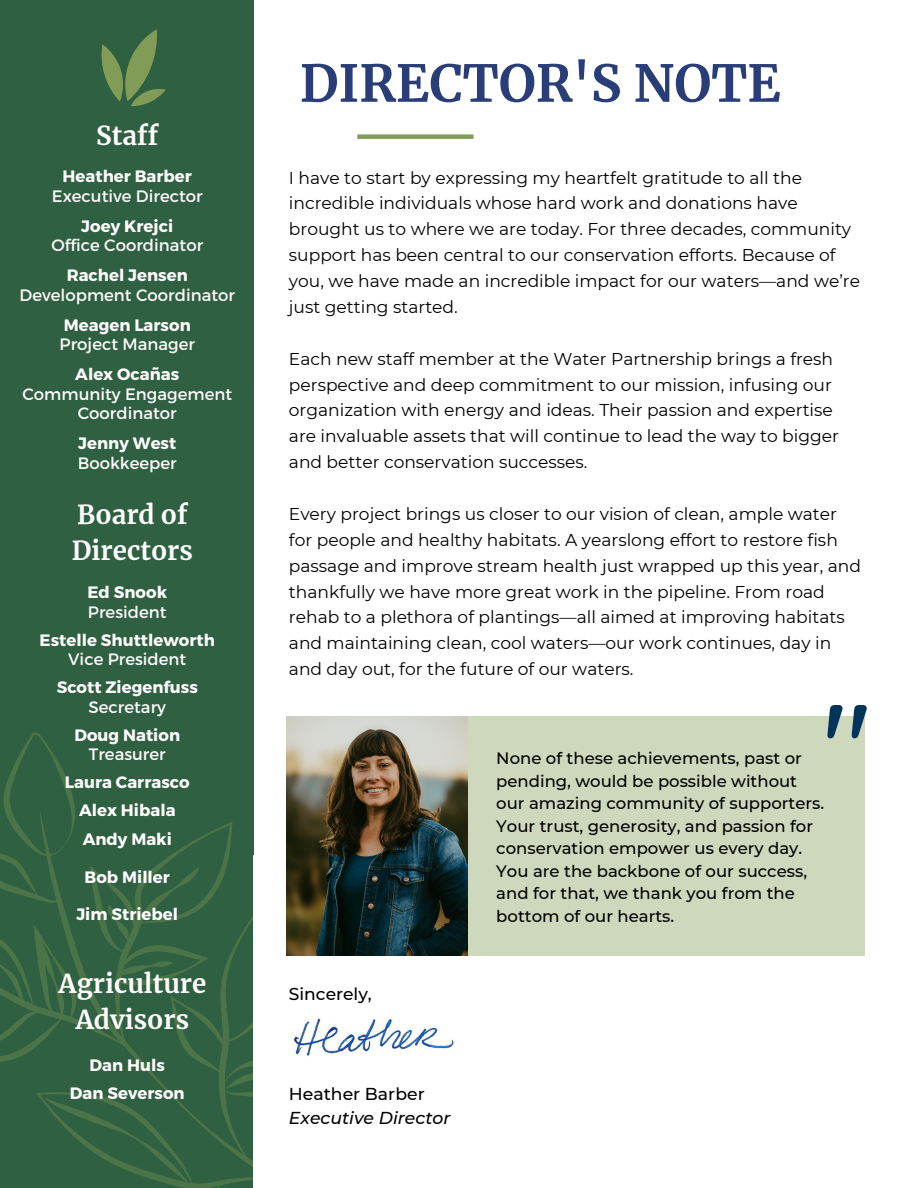
<style>
.page{position:relative;width:918px;height:1188px;background:#fff}
.page>*{position:absolute;margin:0;border:0;box-sizing:border-box;transform-origin:0 0}
.t1{font:500 117px "Quicksand";color:#00345b}
.t2{font:700 50.85px "Merriweather";color:#293e79}
.t3{font:700 25.8px/36px "Merriweather";color:#fffcfc}
.t4{font:italic 500 17.25px/23.7px "Montserrat";color:#000}
.t5{font:17.1px/25.8px "Montserrat";color:#000}
.t6{font:500 17.1px "Montserrat";color:#000}
.t7{font:500 16.5px/22.5px "Montserrat";color:#000}
.t8{font:700 16.5px "Montserrat";color:#fffcfc}
.t9{font:16.5px/19.5px "Montserrat";color:#fffcfc;text-align:center}
.s1{font-style:normal}
</style>
<div class="page">
<div style="left:0;top:0;width:253px;height:1188px;background:#2f6042"></div>
<svg style="left:101px;top:29px;width:64px;height:78px"></svg>
<div style="left:461px;top:716px;width:403px;height:240px;background:#cdd8bd"></div>
<svg style="left:0;top:732px;width:287px;height:456px"></svg>
<div style="left:253px;top:856px;width:206px;height:332px;background:#fff"></div>
<img style="left:287px;top:716px;width:181px;height:240px">
<div style="left:357px;top:134px;width:117px;height:5px;background:#809c57"></div>
<img style="left:293px;top:1018px;width:161px;height:38px">
<p class="t3" style="left:96px;top:117px;width:63px">Staff</p>
<p class="t8" style="left:63px;top:166px;width:131px">Heather Barber</p>
<p class="t9" style="left:52px;top:186px;width:152px">Executive Director</p>
<p class="t8" style="left:81px;top:215px;width:93px">Joey Krejci</p>
<p class="t9" style="left:51px;top:235px;width:153px">Office Coordinator</p>
<p class="t8" style="left:67px;top:265px;width:123px">Rachel Jensen</p>
<p class="t9" style="left:20px;top:285px;width:217px">Development Coordinator</p>
<p class="t8" style="left:64px;top:314px;width:129px">Meagen Larson</p>
<p class="t9" style="left:60px;top:334px;width:137px">Project Manager</p>
<p class="t8" style="left:75px;top:364px;width:106px">Alex Ocañas</p>
<p class="t9" style="left:22px;top:384px;width:211px">Community Engagement<br>Coordinator</p>
<p class="t8" style="left:78px;top:433px;width:100px">Jenny West</p>
<p class="t9" style="left:78px;top:453px;width:101px">Bookkeeper</p>
<h3 class="t3" style="left:72px;top:497px;width:122px">Board of<br>Directors</h3>
<p class="t8" style="left:87px;top:582px;width:81px">Ed Snook</p>
<p class="t9" style="left:88px;top:601px;width:80px">President</p>
<p class="t8" style="left:40px;top:629px;width:177px">Estelle Shuttleworth</p>
<h3 class="t9" style="left:68px;top:649px;width:120px">Vice President</h3>
<h3 class="t8" style="left:57px;top:677px;width:143px">Scott Ziegenfuss</h3>
<h3 class="t9" style="left:89px;top:696px;width:79px">Secretary</h3>
<h3 class="t8" style="left:74px;top:724px;width:107px">Doug Nation</h3>
<h3 class="t9" style="left:89px;top:744px;width:78px">Treasurer</h3>
<h1 class="t8" style="left:65px;top:772px;width:126px">Laura Carrasco</h1>
<p class="t8" style="left:79px;top:800px;width:98px">Alex Hibala</p>
<p class="t8" style="left:83px;top:828px;width:91px">Andy Maki</p>
<p class="t8" style="left:85px;top:867px;width:87px">Bob Miller</p>
<p class="t8" style="left:76px;top:904px;width:103px">Jim Striebel</p>
<p class="t3" style="left:59px;top:966px;width:149px;text-align:center">Agriculture<br>Advisors</p>
<p class="t8" style="left:90px;top:1054px;width:77px">Dan Huls</p>
<p class="t8" style="left:70px;top:1083px;width:116px">Dan Severson</p>
<p class="t2" style="left:300px;top:52px;width:482px">DIRECTOR'S NOTE</p>
<p class="t5" style="left:289px;top:165px;width:573px">I have to start by expressing my heartfelt gratitude to all the incredible individuals whose hard work and donations have brought us to where we are today. For three decades, community support has been central to our conservation efforts. Because of you, we have made an incredible impact for our waters—and we’re just getting started.</p>
<h3 class="t5" style="left:289px;top:346px;width:552px">Each new staff member at the Water Partnership brings a fresh perspective and deep commitment to our mission, infusing our organization with energy and ideas. Their passion and expertise are invaluable assets that will continue to lead the way to bigger and better conservation successes.</h3>
<h3 class="t5" style="left:289px;top:501px;width:574px">Every project brings us closer to our vision of clean, ample water for people and healthy habitats. A yearslong effort to restore fish passage and improve stream health just wrapped up this year, and thankfully we have more great work in the pipeline. From road rehab to a plethora of plantings—all aimed at improving habitats and maintaining clean, cool waters—our work continues, day in and day out, for the future of our waters.</h3>
<p class="t1" style="left:823px;top:670px;width:49px">"</p>
<p class="t6" style="left:289px;top:984px;width:84px">Sincerely,</p>
<p class="t4" style="left:289px;top:1082px;width:163px"><span class="s1">Heather Barber<br></span>Executive Director</p>
<h3 class="t7" style="left:496px;top:747px;width:329px">None of these achievements, past or pending, would be possible without our amazing community of supporters.<br>Your trust, generosity, and passion for conservation empower us every day.<br>You are the backbone of our success, and for that, we thank you from the bottom of our hearts.</h3>
</div>
